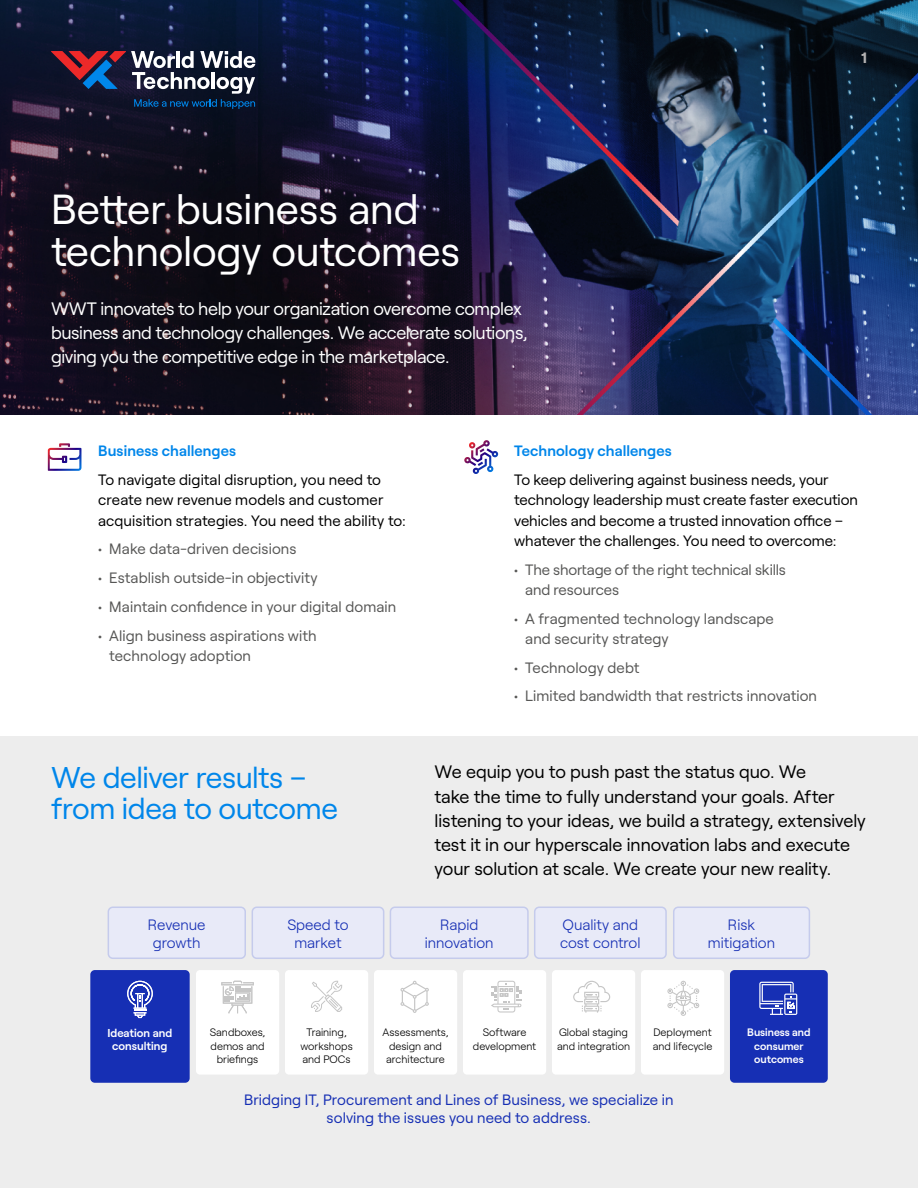
<style>
.page{position:relative;width:918px;height:1188px;background:#fff}
.page>*{position:absolute;margin:0;border:0;box-sizing:border-box;transform-origin:0 0}
.t1{font:42px/42px "Roobert";letter-spacing:-.005em;color:#fff}
.t2{font:30px/31.2px "Roobert";letter-spacing:-.015em;color:#0086ea}
.t3{font:18px/24.3px "Roobert";color:#000}
.t4{font:18px/24.3px "Roobert";letter-spacing:-.02em;color:#fff}
.t5{font:15px/20.2px "Roobert";letter-spacing:.005em;color:#575756}
.t6{font:15px/20.2px "Roobert";color:#000}
.t7{font:15px/18px "Roobert";letter-spacing:.005em;color:#162fb4;text-align:center}
.t8{font:300 15px/18px "Roobert";color:#162fb4;text-align:center}
.t9{font:600 15px "Roobert";letter-spacing:.005em;color:#0086ea}
.t10{font:700 15px "Roobert";color:#b3b2b2}
.t11{font:600 11.55px/13.5px "Roobert";color:#fff;text-align:center}
.t12{font:300 10.8px/13.5px "Roobert";color:#000;text-align:center}
.t13{font:600 10.8px/13.5px "Roobert";color:#fff;text-align:center}
</style>
<div class="page">
<img style="left:0;top:0;width:918px;height:415px">
<div style="left:0;top:736px;width:918px;height:452px;background:#ededed"></div>
<svg style="left:469px;top:440px;width:29px;height:32px"></svg>
<svg style="left:48px;top:443px;width:33px;height:28px"></svg>
<svg style="left:51px;top:51px;width:204px;height:58px;background:#434157"></svg>
<div style="left:108px;top:907px;width:137px;height:51px;background:#e8eaf8;border-radius:4px"></div>
<div style="left:108px;top:907px;width:138px;height:52px;border:2px solid #c5cbec;border-radius:4px"></div>
<div style="left:252px;top:907px;width:132px;height:51px;background:#e8eaf8;border-radius:4px"></div>
<div style="left:252px;top:907px;width:132px;height:52px;border:2px solid #c5cbec;border-radius:4px"></div>
<div style="left:390px;top:907px;width:138px;height:51px;background:#e8eaf8;border-radius:4px"></div>
<div style="left:390px;top:907px;width:139px;height:52px;border:2px solid #c5cbec;border-radius:4px"></div>
<div style="left:535px;top:907px;width:131px;height:51px;background:#e8eaf8;border-radius:4px"></div>
<div style="left:534px;top:907px;width:133px;height:52px;border:2px solid #c5cbec;border-radius:4px"></div>
<div style="left:674px;top:907px;width:135px;height:51px;background:#e8eaf8;border-radius:4px"></div>
<div style="left:673px;top:907px;width:137px;height:52px;border:2px solid #c5cbec;border-radius:4px"></div>
<div style="left:90px;top:970px;width:100px;height:113px;background:#162fb4;border-radius:4px"></div>
<div style="left:730px;top:970px;width:98px;height:113px;background:#162fb4;border-radius:4px"></div>
<div style="left:285px;top:970px;width:83px;height:105px;background:#fff;border-radius:4px"></div>
<div style="left:374px;top:970px;width:83px;height:105px;background:#fff;border-radius:4px"></div>
<div style="left:463px;top:970px;width:83px;height:105px;background:#fff;border-radius:4px"></div>
<div style="left:552px;top:970px;width:83px;height:105px;background:#fff;border-radius:4px"></div>
<div style="left:641px;top:970px;width:83px;height:105px;background:#fff;border-radius:4px"></div>
<div style="left:196px;top:970px;width:83px;height:105px;background:#fff;border-radius:4px"></div>
<svg style="left:127px;top:981px;width:26px;height:37px"></svg>
<svg style="left:311px;top:981px;width:31px;height:31px"></svg>
<svg style="left:221px;top:981px;width:33px;height:32px"></svg>
<svg style="left:400px;top:981px;width:29px;height:32px"></svg>
<svg style="left:491px;top:981px;width:30px;height:32px"></svg>
<svg style="left:759px;top:982px;width:38px;height:33px"></svg>
<svg style="left:667px;top:981px;width:32px;height:35px"></svg>
<svg style="left:573px;top:981px;width:37px;height:32px"></svg>
<h1 class="t1" style="left:51px;top:185px;width:411px">Better business and technology outcomes</h1>
<p class="t4" style="left:51px;top:295px;width:478px">WWT innovates to help your organization overcome complex business and technology challenges. We accelerate solutions, giving you the competitive edge in the marketplace.</p>
<p class="t10" style="left:861px;top:46px;width:7px">1</p>
<p class="t9" style="left:98px;top:439px;width:139px">Business challenges</p>
<p class="t6" style="left:98px;top:468px;width:309px">To navigate digital disruption, you need to create new revenue models and customer acquisition strategies. You need the ability to:</p>
<p class="t5" style="left:98px;top:538px;width:200px">• Make data-driven decisions</p>
<p class="t5" style="left:98px;top:566px;width:221px">• Establish outside-in objectivity</p>
<p class="t5" style="left:98px;top:595px;width:300px">• Maintain confidence in your digital domain</p>
<p class="t5" style="left:109px;top:624px;width:209px;text-indent:-11px">• Align business aspirations with technology adoption</p>
<p class="t9" style="left:514px;top:439px;width:159px">Technology challenges</p>
<p class="t6" style="left:514px;top:468px;width:345px">To keep delivering against business needs, your technology leadership must create faster execution vehicles and become a trusted innovation office – whatever the challenges. You need to overcome:</p>
<p class="t5" style="left:525px;top:558px;width:262px;text-indent:-11px">• The shortage of the right technical skills and resources</p>
<p class="t5" style="left:525px;top:607px;width:250px;text-indent:-11px">• A fragmented technology landscape and security strategy</p>
<p class="t5" style="left:514px;top:656px;width:127px">• Technology debt</p>
<p class="t5" style="left:514px;top:685px;width:304px">• Limited bandwidth that restricts innovation</p>
<h2 class="t2" style="left:51px;top:759px;width:288px">We deliver results – from idea to outcome</h2>
<p class="t3" style="left:435px;top:758px;width:433px">We equip you to push past the status quo. We<br>take the time to fully understand your goals. After listening to your ideas, we build a strategy, extensively test it in our hyperscale innovation labs and execute your solution at scale. We create your new reality.</p>
<p class="t8" style="left:148px;top:914px;width:59px">Revenue growth</p>
<p class="t8" style="left:287px;top:914px;width:63px">Speed to market</p>
<p class="t8" style="left:425px;top:914px;width:70px">Rapid innovation</p>
<p class="t8" style="left:560px;top:914px;width:82px;text-align:left">Quality and cost control</p>
<p class="t8" style="left:708px;top:914px;width:69px">Risk mitigation</p>
<p class="t11" style="left:107px;top:1025px;width:66px">Ideation and consulting</p>
<p class="t12" style="left:557px;top:1025px;width:75px;text-align:left">Global staging and integration</p>
<p class="t12" style="left:473px;top:1025px;width:65px">Software development</p>
<p class="t12" style="left:210px;top:1025px;width:57px">Sandboxes, demos and briefings</p>
<p class="t7" style="left:244px;top:1090px;width:431px">Bridging IT, Procurement and Lines of Business, we specialize in solving the issues you need to address.</p>
<p class="t12" style="left:300px;top:1025px;width:54px">Training, workshops and POCs</p>
<p class="t12" style="left:653px;top:1025px;width:61px;text-align:left">Deployment and lifecycle</p>
<p class="t12" style="left:383px;top:1025px;width:67px">Assessments, design and architecture</p>
<p class="t13" style="left:747px;top:1025px;width:65px">Business and consumer outcomes</p>
</div>
